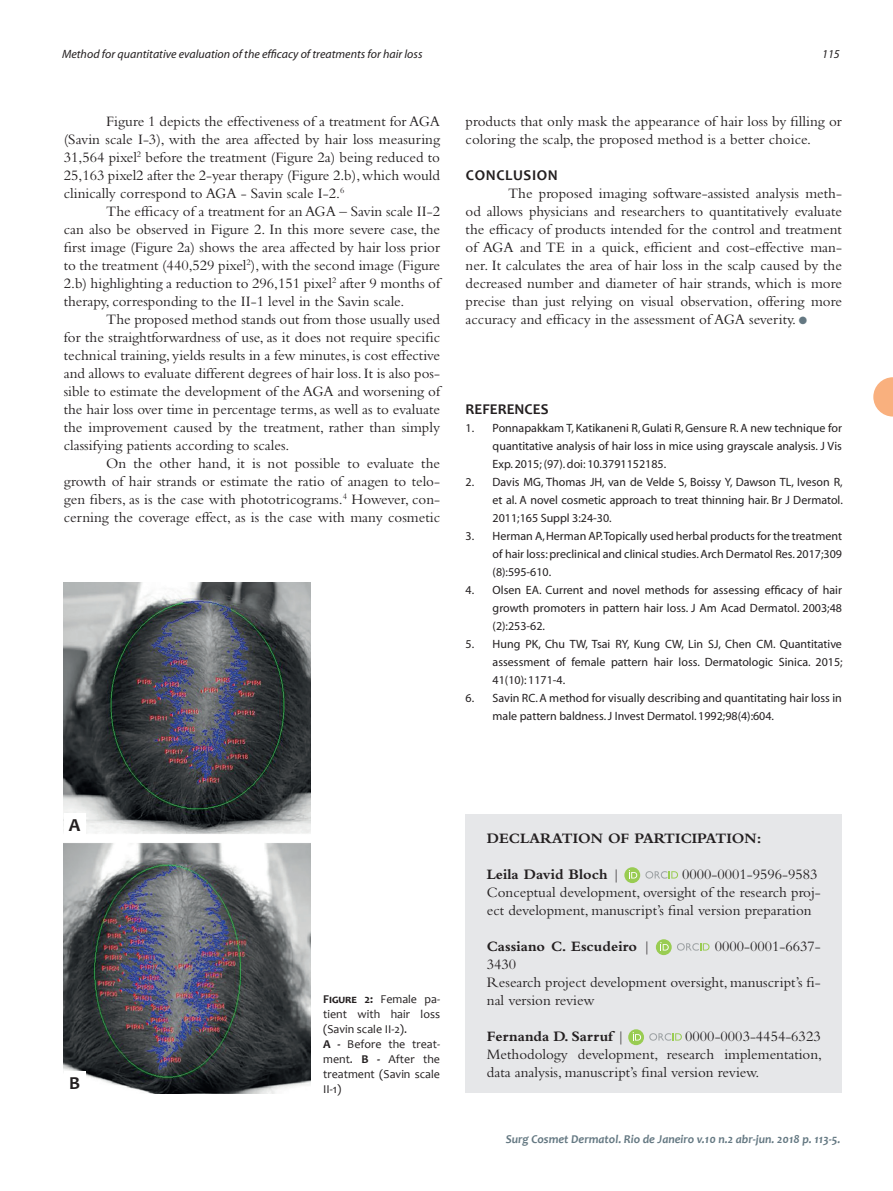
<style>
.page{position:relative;width:893px;height:1191px;background:#fff}
.page>*{position:absolute;margin:0;border:0;box-sizing:border-box;transform-origin:0 0}
.t1{font:700 18.3px "Candara";color:#231f20}
.Surgical-ING_-_2016{font:15px/18px "Bembo";color:#231f20;text-align:justify}
.Surgical-PT_-_2016{font:15px/18px "Bembo";color:#231f20}
.Surgical-PT_-_2016-2{font:700 15px "Bembo";color:#231f20}
.Normal__Web{font:700 15px "Candara";letter-spacing:.04em;color:#231f20}
.Normal__Web-2{font:700 15px "Candara";color:#231f20}
.t2{font:12px/18px "Myriad";color:#231f20;text-align:justify}
.t3{font:12px/15px "Candara";color:#231f20;text-align:justify}
.t4{font:italic 12px "Myriad";color:#231f20}
.t5{font:italic 700 12px "Candara";color:#647882}
.s1{color:#647882}
.s2{font-weight:700}
.s3{font-weight:400}
</style>
<div class="page">
<svg style="left:873px;top:377px;width:20px;height:39px"></svg>
<img style="left:64px;top:583px;width:246px;height:510px">
<div style="left:64px;top:1071px;width:21px;height:22px;background:#fff"></div>
<div style="left:64px;top:813px;width:21px;height:22px;background:#fff"></div>
<div style="left:466px;top:814px;width:376px;height:279px;background:#e6e7e9"></div>
<svg style="left:624px;top:867px;width:16px;height:16px"></svg>
<svg style="left:645px;top:871px;width:33px;height:7px"></svg>
<svg style="left:629px;top:870px;width:8px;height:8px"></svg>
<svg style="left:656px;top:939px;width:16px;height:16px"></svg>
<svg style="left:677px;top:943px;width:32px;height:7px"></svg>
<svg style="left:660px;top:942px;width:9px;height:8px"></svg>
<svg style="left:628px;top:1029px;width:16px;height:16px"></svg>
<svg style="left:649px;top:1033px;width:33px;height:7px"></svg>
<svg style="left:633px;top:1032px;width:8px;height:8px"></svg>
<p class="t4" style="left:62px;top:48px;width:362px">Method for quantitative evaluation of the efficacy of treatments for hair loss</p>
<p class="t4" style="left:822px;top:48px;width:19px">115</p>
<p class="Surgical-ING_-_2016" style="left:64px;top:112px;width:378px;text-indent:43px">Figure 1 depicts the effectiveness of a treatment for AGA (Savin scale I-3), with the area affected by hair loss measuring 31,564 pixel<sup>2</sup> before the treatment (Figure 2a) being reduced to 25,163 pixel2 after the 2-year therapy (Figure 2.b), which would clinically correspond to AGA - Savin scale I-2.<sup>6</sup></p>
<p class="Surgical-ING_-_2016" style="left:64px;top:202px;width:378px;text-indent:43px">The efficacy of a treatment for an AGA – Savin scale II-2 can also be observed in Figure 2. In this more severe case, the first image (Figure 2a) shows the area affected by hair loss prior to the treatment (440,529 pixel<sup>2</sup>), with the second image (Figure 2.b) highlighting a reduction to 296,151 pixel<sup>2</sup> after 9 months of therapy, corresponding to the II-1 level in the Savin scale.</p>
<p class="Surgical-ING_-_2016" style="left:64px;top:310px;width:378px;text-indent:43px">The proposed method stands out from those usually used for the straightforwardness of use, as it does not require specific technical training, yields results in a few minutes, is cost effective and allows to evaluate different degrees of hair loss. It is also pos&shy;sible to estimate the development of the AGA and worsening of the hair loss over time in percentage terms, as well as to evaluate the improvement caused by the treatment, rather than simply classifying patients according to scales.</p>
<p class="Surgical-ING_-_2016" style="left:64px;top:454px;width:378px;text-indent:43px">On the other hand, it is not possible to evaluate the growth of hair strands or estimate the ratio of anagen to telo&shy;gen fibers, as is the case with phototricograms.<sup>4</sup> However, con&shy;cerning the coverage effect, as is the case with many cosmetic</p>
<p class="Surgical-ING_-_2016" style="left:466px;top:112px;width:378px">products that only mask the appearance of hair loss by filling or coloring the scalp, the proposed method is a better choice.</p>
<p class="Normal__Web" style="left:466px;top:166px;width:93px">CONCLUSION</p>
<p class="Surgical-ING_-_2016" style="left:466px;top:184px;width:378px;text-indent:43px">The proposed imaging software-assisted analysis meth&shy;od allows physicians and researchers to quantitatively evaluate the efficacy of products intended for the control and treatment of AGA and TE in a quick, efficient and cost-effective man&shy;ner. It calculates the area of hair loss in the scalp caused by the decreased number and diameter of hair strands, which is more precise than just relying on visual observation, offering more accuracy and efficacy in the assessment of AGA severity. <span class="s1">●</span></p>
<p class="Normal__Web-2" style="left:466px;top:400px;width:84px">REFERENCES</p>
<p class="t2" style="left:493px;top:420px;width:351px;text-indent:-27px">1. Ponnapakkam T, Katikaneni R, Gulati R, Gensure R. A new technique for quantitative analysis of hair loss in mice using grayscale analysis. J Vis Exp. 2015; (97). doi: 10.3791152185.</p>
<p class="t2" style="left:493px;top:474px;width:352px;text-indent:-27px">2. Davis MG, Thomas JH, van de Velde S, Boissy Y, Dawson TL, Iveson R, et al. A novel cosmetic approach to treat thinning hair. Br J Dermatol.<br>2011;165 Suppl 3:24-30.</p>
<p class="t2" style="left:493px;top:528px;width:351px;text-indent:-27px">3. Herman A, Herman AP. Topically used herbal products for the treatment of hair loss: preclinical and clinical studies. Arch Dermatol Res. 2017;309 (8):595-610.</p>
<p class="t2" style="left:493px;top:582px;width:351px;text-indent:-27px">4. Olsen EA. Current and novel methods for assessing efficacy of hair growth promoters in pattern hair loss. J Am Acad Dermatol. 2003;48 (2):253-62.</p>
<p class="t2" style="left:493px;top:636px;width:351px;text-indent:-27px">5. Hung PK, Chu TW, Tsai RY, Kung CW, Lin SJ, Chen CM. Quantitative assessment of female pattern hair loss. Dermatologic Sinica. 2015; 41(10): 1171-4.</p>
<p class="t2" style="left:493px;top:690px;width:351px;text-indent:-27px">6. Savin RC. A method for visually describing and quantitating hair loss in male pattern baldness. J Invest Dermatol. 1992;98(4):604.</p>
<p class="t1" style="left:69px;top:813px;width:13px">A</p>
<p class="t1" style="left:69px;top:1071px;width:12px">B</p>
<p class="t3" style="left:323px;top:991px;width:118px"><span class="s2">Figure 2:</span> Female pa&shy;tient with hair loss (Savin scale II-2).</p>
<p class="t3" style="left:323px;top:1036px;width:118px"><span class="s2">A -</span> Before the treat&shy;ment. <span class="s2">B -</span> After the treatment (Savin scale</p>
<p class="t3" style="left:323px;top:1081px;width:20px">II-1)</p>
<p class="Surgical-PT_-_2016-2" style="left:487px;top:829px;width:276px">DECLARATION OF PARTICIPATION:</p>
<p class="Surgical-PT_-_2016-2" style="left:487px;top:865px;width:135px">Leila David Bloch <span class="s3">|</span></p>
<p class="Surgical-PT_-_2016" style="left:682px;top:864px;width:137px">0000-0001-9596-9583</p>
<p class="Surgical-PT_-_2016" style="left:487px;top:882px;width:335px">Conceptual development, oversight of the research proj&shy;ect development, manuscript’s final version preparation</p>
<p class="Surgical-PT_-_2016-2" style="left:487px;top:937px;width:165px">Cassiano C. Escudeiro <span class="s3">|</span></p>
<p class="Surgical-PT_-_2016" style="left:715px;top:936px;width:108px">0000-0001-6637-</p>
<p class="Surgical-PT_-_2016" style="left:487px;top:954px;width:31px">3430</p>
<p class="Surgical-PT_-_2016" style="left:487px;top:972px;width:335px">Research project development oversight, manuscript’s fi&shy;nal version review</p>
<p class="Surgical-PT_-_2016-2" style="left:487px;top:1027px;width:139px">Fernanda D. Sarruf <span class="s3">|</span></p>
<p class="Surgical-PT_-_2016" style="left:685px;top:1026px;width:137px">0000-0003-4454-6323</p>
<p class="Surgical-PT_-_2016" style="left:487px;top:1044px;width:337px">Methodology development, research implementation, data analysis, manuscript’s final version review.</p>
<p class="t5" style="left:506px;top:1131px;width:336px">Surg Cosmet Dermatol. Rio de Janeiro v.10 n.2 abr-jun. 2018 p. 113-5.</p>
</div>
